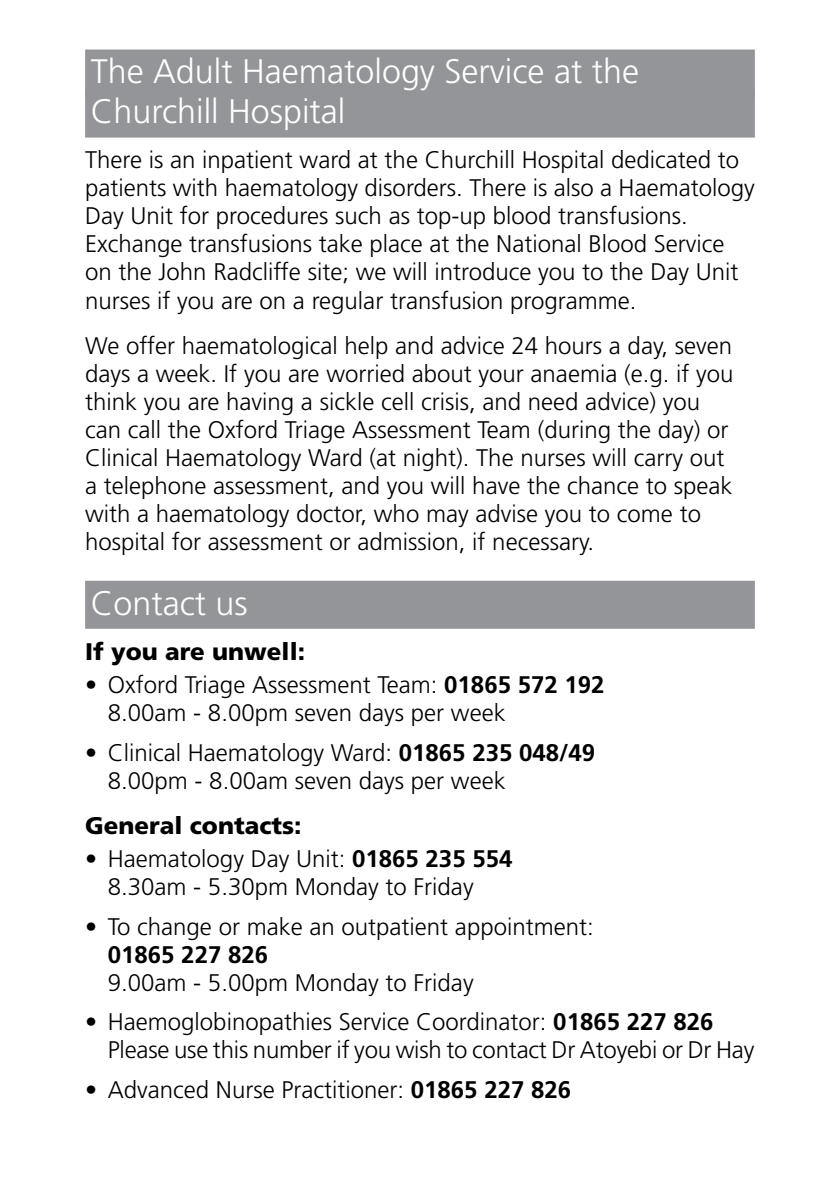
<style>
.page{position:relative;width:840px;height:1191px;background:#fff}
.page>*{position:absolute;margin:0;border:0;box-sizing:border-box;transform-origin:0 0}
.t1{font:300 34px/40px "Frutiger";color:#fff}
.t2{font:300 24px/28px "Frutiger";color:#000}
.t3{font:900 24px "Frutiger";color:#000}
.t4{font:700 24px "Frutiger";color:#000}
.s1{font-weight:700}
</style>
<div class="page">
<div style="left:85px;top:50px;width:669px;height:48px;background:#939598"></div>
<div style="left:85px;top:90px;width:669px;height:48px;background:#939598"></div>
<div style="left:85px;top:581px;width:669px;height:48px;background:#939598"></div>
<h1 class="t1" style="left:91px;top:52px;width:549px">The Adult Haematology Service at the<br>Churchill Hospital</h1>
<p class="t2" style="left:85px;top:146px;width:670px">There is an inpatient ward at the Churchill Hospital dedicated to patients with haematology disorders. There is also a Haematology Day Unit for procedures such as top-up blood transfusions.<br>Exchange transfusions take place at the National Blood Service on the John Radcliffe site; we will introduce you to the Day Unit nurses if you are on a regular transfusion programme.</p>
<p class="t2" style="left:85px;top:331px;width:649px">We offer haematological help and advice 24 hours a day, seven days a week. If you are worried about your anaemia (e.g. if you think you are having a sickle cell crisis, and need advice) you can call the Oxford Triage Assessment Team (during the day) or Clinical Haematology Ward (at night). The nurses will carry out a telephone assessment, and you will have the chance to speak with a haematology doctor, who may advise you to come to hospital for assessment or admission, if necessary.</p>
<h1 class="t1" style="left:91px;top:583px;width:158px">Contact us</h1>
<p class="t3" style="left:85px;top:636px;width:221px">If you are unwell:</p>
<p class="t2" style="left:108px;top:671px;width:498px;text-indent:-23px">• Oxford Triage Assessment Team: <span class="s1">01865 572 192<br></span>8.00am - 8.00pm seven days per week</p>
<p class="t2" style="left:108px;top:738px;width:488px;text-indent:-23px">• Clinical Haematology Ward: <span class="s1">01865 235 048/49<br></span>8.00pm - 8.00am seven days per week</p>
<p class="t3" style="left:85px;top:811px;width:218px">General contacts:</p>
<p class="t2" style="left:108px;top:845px;width:406px;text-indent:-23px">• Haematology Day Unit: <span class="s1">01865 235 554<br></span>8.30am - 5.30pm Monday to Friday</p>
<p class="t2" style="left:85px;top:912px;width:510px">• To change or make an outpatient appointment:</p>
<p class="t4" style="left:108px;top:940px;width:162px">01865 227 826</p>
<p class="t2" style="left:108px;top:968px;width:367px">9.00am - 5.00pm Monday to Friday</p>
<p class="t2" style="left:108px;top:1007px;width:647px;text-indent:-23px">• Haemoglobinopathies Service Coordinator: <span class="s1">01865 227 826<br></span>Please use this number if you wish to contact Dr Atoyebi or Dr Hay</p>
<p class="t2" style="left:85px;top:1075px;width:487px">• Advanced Nurse Practitioner: <span class="s1">01865 227 826</span></p>
</div>
